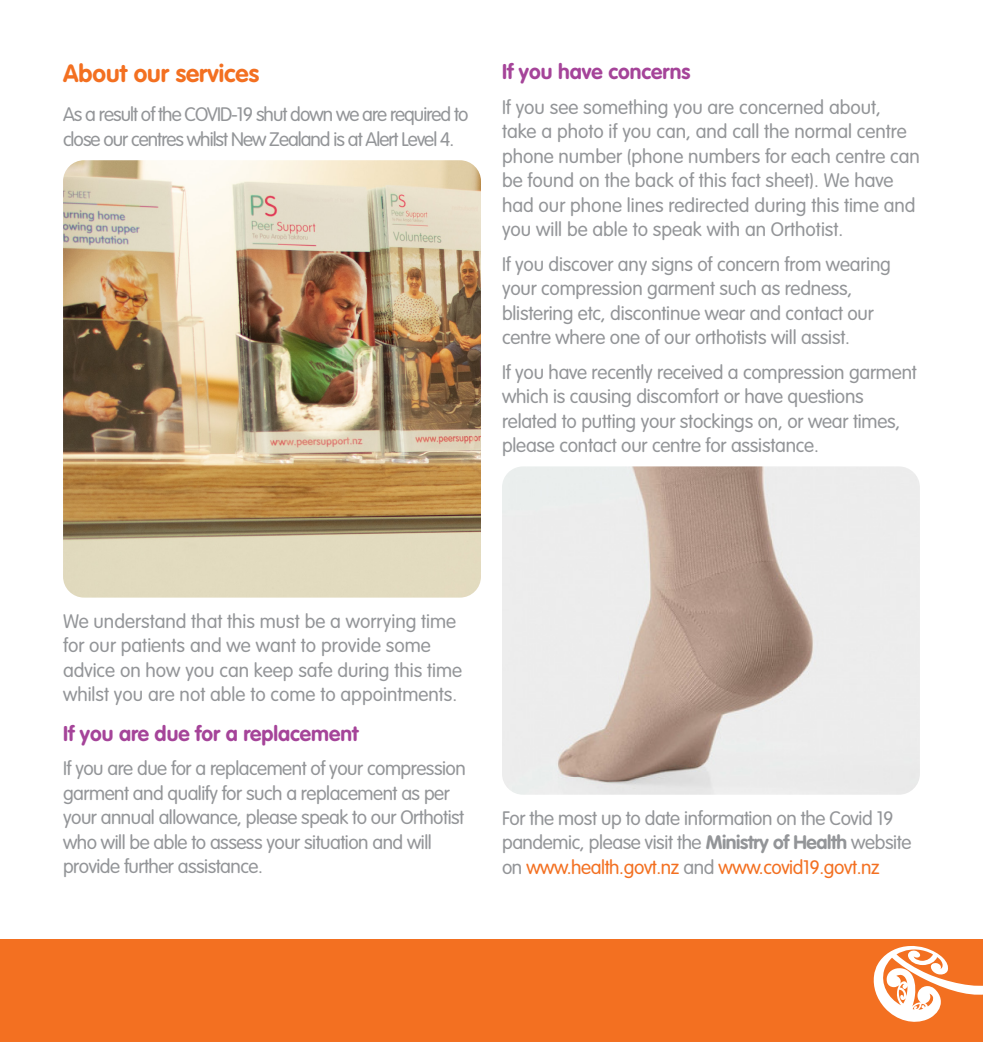
<style>
.page{position:relative;width:983px;height:1042px;background:#fff}
.page>*{position:absolute;margin:0;border:0;box-sizing:border-box;transform-origin:0 0}
.t1{font:700 24.5px "VAG Rounded Std";color:#f37021}
.t2{font:700 21px "VAG Rounded Std";color:#a54499}
.t3{font:300 19.25px/24.5px "VAG Rounded Std";letter-spacing:-.01em;color:#939598}
.t4{font:300 19.25px/24.5px "VAG Rounded Std";letter-spacing:-.05em;color:#939598}
.s1{font-weight:700}
.s2{color:#f37021}
</style>
<div class="page">
<div style="left:0;top:939px;width:982px;height:103px;background:#f37021"></div>
<svg style="left:873px;top:946px;width:109px;height:76px"></svg>
<img style="left:63px;top:160px;width:418px;height:437px">
<img style="left:502px;top:466px;width:417px;height:329px">
<p class="t1" style="left:63px;top:59px;width:197px">About our services</p>
<p class="t4" style="left:63px;top:103px;width:407px">As a result of the COVID-19 shut down we are required to close our centres whilst New Zealand is at Alert Level 4.</p>
<p class="t2" style="left:502px;top:59px;width:190px">If you have concerns</p>
<p class="t3" style="left:502px;top:95px;width:419px">If you see something you are concerned about, take a photo if you can, and call the normal centre phone number (phone numbers for each centre can be found on the back of this fact sheet). We have had our phone lines redirected during this time and you will be able to speak with an Orthotist.</p>
<p class="t3" style="left:502px;top:252px;width:390px">If you discover any signs of concern from wearing your compression garment such as redness, blistering etc, discontinue wear and contact our centre where one of our orthotists will assist.</p>
<p class="t3" style="left:502px;top:360px;width:416px">If you have recently received a compression garment which is causing discomfort or have questions related to putting your stockings on, or wear times, please contact our centre for assistance.</p>
<p class="t3" style="left:63px;top:609px;width:400px">We understand that this must be a worrying time for our patients and we want to provide some advice on how you can keep safe during this time whilst you are not able to come to appointments.</p>
<p class="t2" style="left:63px;top:721px;width:297px">If you are due for a replacement</p>
<p class="t3" style="left:63px;top:757px;width:404px">If you are due for a replacement of your compression garment and qualify for such a replacement as per your annual allowance, please speak to our Orthotist who will be able to assess your situation and will provide further assistance.</p>
<p class="t3" style="left:502px;top:806px;width:411px">For the most up to date information on the Covid 19 pandemic, please visit the <span class="s1">Ministry of Health</span> website on <span class="s2">www.health.govt.nz</span> and <span class="s2">www.covid19.govt.nz</span></p>
</div>
